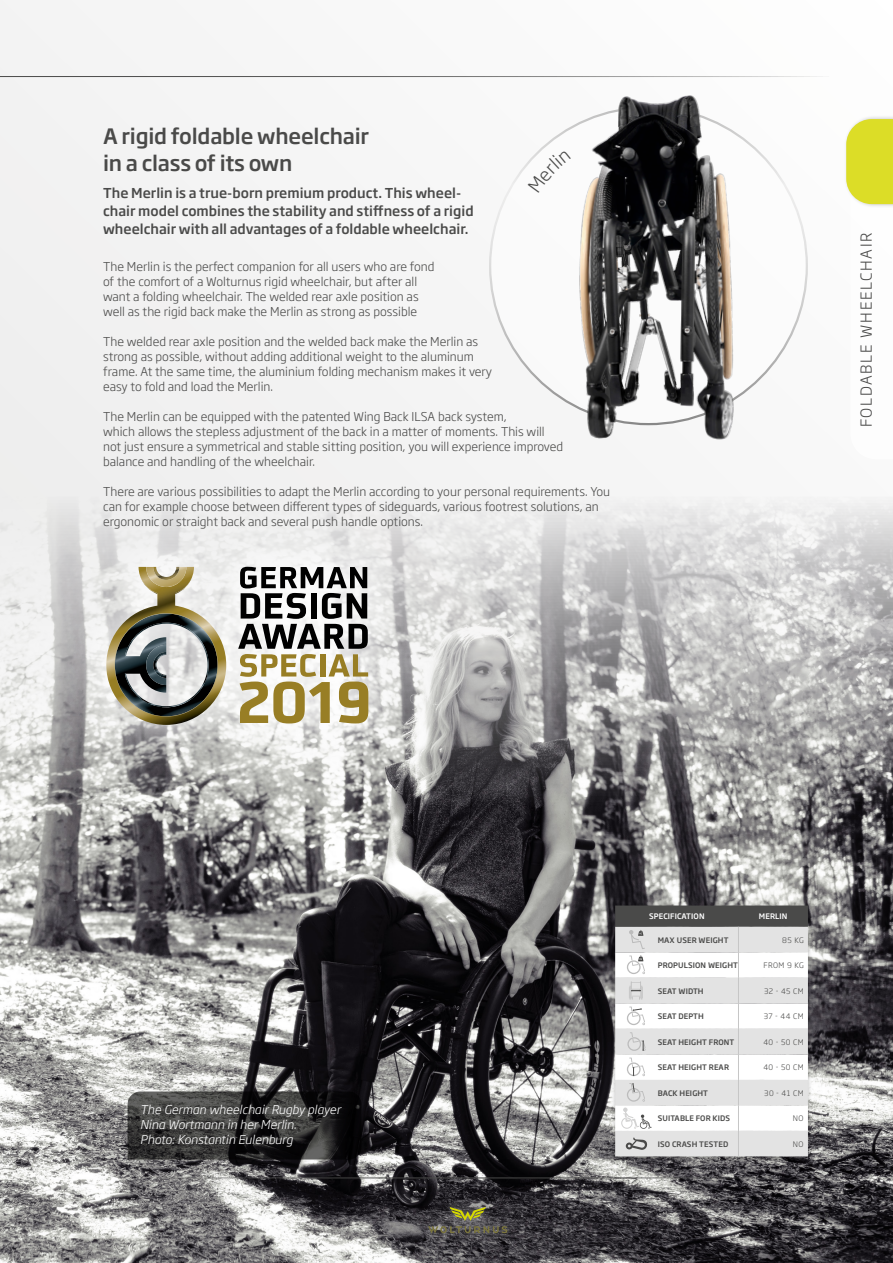
<style>
.page{position:relative;width:893px;height:1263px;background:#f5f5f5}
.page>*{position:absolute;margin:0;border:0;box-sizing:border-box;transform-origin:0 0}
.t1{font:500 21px/27px "Soho Gothic Pro";letter-spacing:-.01em;color:#4a4a49}
.t2{font:300 15px "Soho Gothic Pro";letter-spacing:.115em;color:#4a4a49}
.t3{font:500 13.5px/18px "Soho Gothic Pro";color:#4a4a49}
.t4{font:300 12px/15px "Soho Gothic Pro";color:#4a4a49}
.t5{font:italic 300 12px/15px "Soho Gothic Pro";color:#fff}
.t6{font:500 9px "Soho Gothic Pro";color:#4a4a49}
.t7{font:500 7.5px "Soho Gothic Pro";letter-spacing:.015em;color:#4a4a49}
.t8{font:300 7.5px "Soho Gothic Pro";letter-spacing:.05em;color:#4a4a49}
.t9{font:500 7.5px "Soho Gothic Pro";letter-spacing:.015em;color:#fff}
</style>
<div class="page">
<img style="left:0;top:500px;width:893px;height:763px">
<img style="left:489px;top:95px;width:319px;height:345px">
<div style="left:67px;top:527px;width:341px;height:237px;background:#fff;opacity:.75"></div>
<img style="left:106px;top:567px;width:120px;height:158px">
<img style="left:115px;top:613px;width:103px;height:104px">
<img style="left:146px;top:567px;width:40px;height:20px">
<img style="left:153px;top:567px;width:26px;height:13px">
<img style="left:125px;top:622px;width:84px;height:85px">
<svg style="left:238px;top:567px;width:130px;height:156px"></svg>
<div style="left:418px;top:1197px;width:100px;height:47px;background:#fff;opacity:.75"></div>
<svg style="left:428px;top:1207px;width:79px;height:26px;background:#5a5845"></svg>
<hr style="left:128px;top:1177px;width:680px;height:1px;background:#4a4a49">
<hr style="left:0;top:76px;width:829px;height:1px;background:#4a4a49">
<div style="left:843px;top:115px;width:50px;height:93px;background:#000;opacity:.25"></div>
<svg style="left:846px;top:119px;width:47px;height:89px;background:#dfe03f"></svg>
<svg style="left:128px;top:1091px;width:233px;height:68px;background:#313030"></svg>
<div style="left:610px;top:903px;width:202px;height:260px;background:#000;opacity:.25"></div>
<svg style="left:615px;top:905px;width:193px;height:251px"></svg>
<svg style="left:528px;top:151px;width:43px;height:42px"></svg>
<h1 class="t1" style="left:103px;top:122px;width:268px">A rigid foldable wheelchair in a class of its own</h1>
<p class="t3" style="left:103px;top:183px;width:372px">The Merlin is a true-born premium product. This wheel&shy;chair model combines the stability and stiffness of a rigid wheelchair with all advantages of a foldable wheelchair.</p>
<p class="t4" style="left:103px;top:259px;width:333px">The Merlin is the perfect companion for all users who are fond of the comfort of a Wolturnus rigid wheelchair, but after all want a folding wheelchair. The welded rear axle position as well as the rigid back make the Merlin as strong as possible</p>
<p class="t4" style="left:103px;top:334px;width:391px">The welded rear axle position and the welded back make the Merlin as strong as possible, without adding additional weight to the aluminum frame. At the same time, the aluminium folding mechanism makes it very easy to fold and load the Merlin.</p>
<p class="t4" style="left:103px;top:409px;width:462px">The Merlin can be equipped with the patented Wing Back ILSA back system,<br>which allows the stepless adjustment of the back in a matter of moments. This will not just ensure a symmetrical and stable sitting position, you will experience improved balance and handling of the wheelchair.</p>
<p class="t4" style="left:103px;top:484px;width:509px">There are various possibilities to adapt the Merlin according to your personal requirements. You can for example choose between different types of sideguards, various footrest solutions, an ergonomic or straight back and several push handle options.</p>
<p class="t2" style="left:854px;top:427px;width:196px;rotate:-90deg">FOLDABLE WHEELCHAIR</p>
<p class="t5" style="left:140px;top:1101px;width:202px">The German wheelchair Rugby player<br>Nina Wortmann in her Merlin.<br>Photo: Konstantin Eulenburg</p>
<p class="t9" style="left:649px;top:910px;width:57px">SPECIFICATION</p>
<p class="t9" style="left:759px;top:910px;width:30px">MERLIN</p>
<p class="t7" style="left:658px;top:934px;width:72px">MAX USER WEIGHT</p>
<p class="t8" style="left:782px;top:934px;width:23px">85 KG</p>
<p class="t7" style="left:658px;top:959px;width:82px">PROPULSION WEIGHT</p>
<p class="t8" style="left:763px;top:959px;width:42px">FROM 9 KG</p>
<p class="t7" style="left:658px;top:985px;width:47px">SEAT WIDTH</p>
<p class="t8" style="left:764px;top:985px;width:41px">32 - 45 CM</p>
<p class="t7" style="left:658px;top:1010px;width:48px">SEAT DEPTH</p>
<p class="t8" style="left:764px;top:1010px;width:41px">37 - 44 CM</p>
<p class="t7" style="left:658px;top:1036px;width:78px">SEAT HEIGHT FRONT</p>
<p class="t8" style="left:763px;top:1036px;width:42px">40 - 50 CM</p>
<p class="t7" style="left:658px;top:1061px;width:73px">SEAT HEIGHT REAR</p>
<p class="t8" style="left:763px;top:1061px;width:42px">40 - 50 CM</p>
<p class="t7" style="left:658px;top:1087px;width:52px">BACK HEIGHT</p>
<p class="t8" style="left:764px;top:1087px;width:41px">30 - 41 CM</p>
<p class="t7" style="left:658px;top:1112px;width:74px">SUITABLE FOR KIDS</p>
<p class="t8" style="left:793px;top:1112px;width:12px">NO</p>
<p class="t7" style="left:658px;top:1138px;width:72px">ISO CRASH TESTED</p>
<p class="t8" style="left:793px;top:1138px;width:12px">NO</p>
<p class="t6" style="left:817px;top:1210px;width:14px">17</p>
</div>
